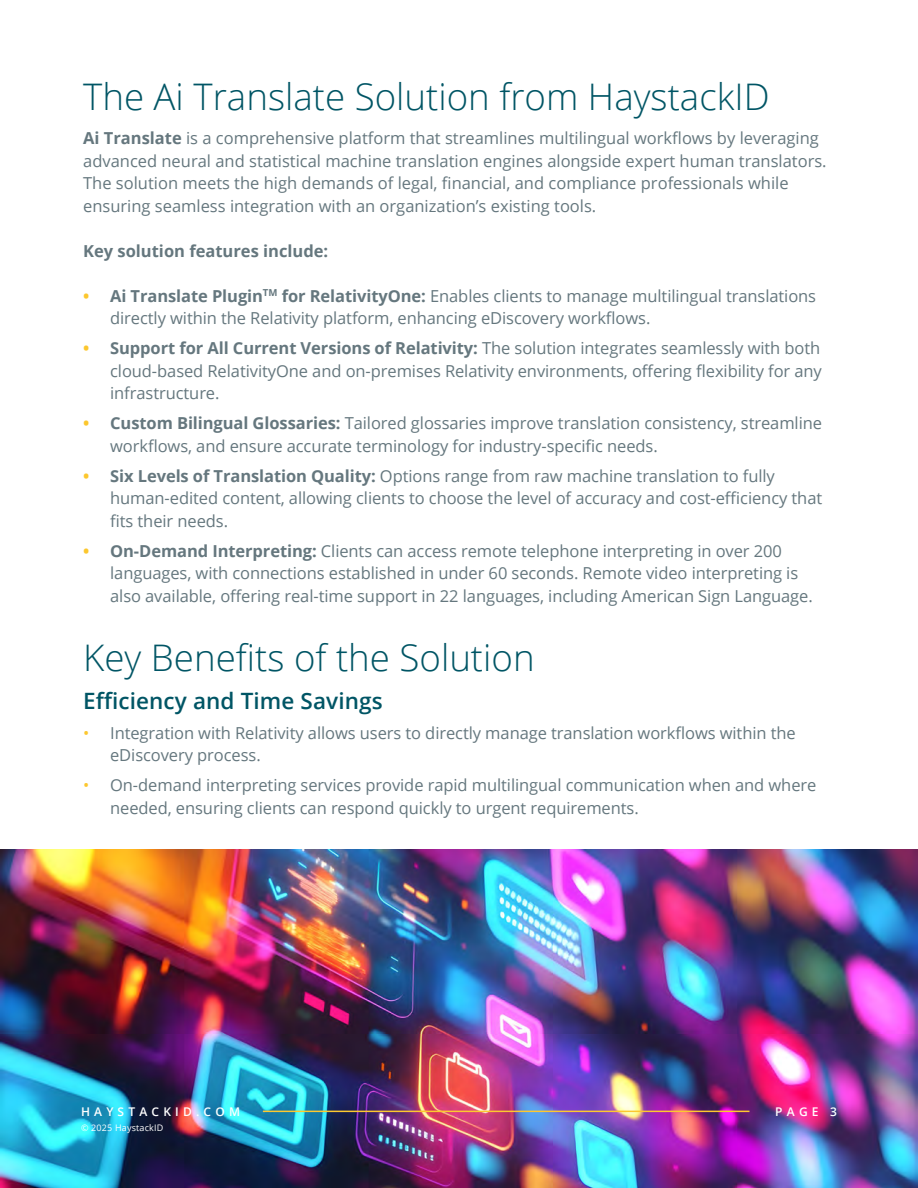
<style>
.page{position:relative;width:918px;height:1188px;background:#fff}
.page>*{position:absolute;margin:0;border:0;box-sizing:border-box;transform-origin:0 0}
.t1{font:300 36.6px "Open Sans";color:#005565}
.t2{font:600 22.5px "Open Sans";letter-spacing:.005em;color:#005565}
.t3{font:16.5px/22.5px "Open Sans";letter-spacing:-.005em;color:#65777e}
.t4{font:700 16.5px "Open Sans";color:#65777e}
.t5{font:600 12px "Open Sans";letter-spacing:.35em;color:#fff}
.t6{font:9px "Open Sans";letter-spacing:.02em;color:#fff}
.s1{font-weight:700}
.s2{font-weight:700;color:#fcc72e}
.s3{color:#fcc72e}
</style>
<div class="page">
<img style="left:0;top:850px;width:918px;height:338px">
<hr style="left:263px;top:1111px;width:486px;height:1px;background:#fdc82f">
<h1 class="t1" style="left:83px;top:71px;width:688px">The Ai Translate Solution from HaystackID</h1>
<p class="t3" style="left:83px;top:126px;width:745px"><span class="s1">Ai Translate</span> is a comprehensive platform that streamlines multilingual workflows by leveraging advanced neural and statistical machine translation engines alongside expert human translators.<br>The solution meets the high demands of legal, financial, and compliance professionals while ensuring seamless integration with an organization’s existing tools.</p>
<p class="t4" style="left:83px;top:239px;width:247px">Key solution features include:</p>
<p class="t3" style="left:110px;top:284px;width:708px;text-indent:-27px"><span class="s2">•</span> <span class="s1">Ai Translate Plugin</span><sup>TM</sup> <span class="s1">for RelativityOne:</span> Enables clients to manage multilingual translations directly within the Relativity platform, enhancing eDiscovery workflows.</p>
<p class="t3" style="left:110px;top:336px;width:713px;text-align:justify;text-indent:-27px"><span class="s2">•</span> <span class="s1">Support for All Current Versions of Relativity:</span> The solution integrates seamlessly with both cloud-based RelativityOne and on-premises Relativity environments, offering flexibility for any infrastructure.</p>
<p class="t3" style="left:110px;top:412px;width:713px;text-indent:-27px"><span class="s2">•</span> <span class="s1">Custom Bilingual Glossaries:</span> Tailored glossaries improve translation consistency, streamline workflows, and ensure accurate terminology for industry-specific needs.</p>
<p class="t3" style="left:110px;top:464px;width:714px;text-indent:-27px"><span class="s2">•</span> <span class="s1">Six Levels of Translation Quality:</span> Options range from raw machine translation to fully human-edited content, allowing clients to choose the level of accuracy and cost-efficiency that fits their needs.</p>
<p class="t3" style="left:110px;top:539px;width:704px;text-indent:-27px"><span class="s2">•</span> <span class="s1">On-Demand Interpreting:</span> Clients can access remote telephone interpreting in over 200 languages, with connections established in under 60 seconds. Remote video interpreting is also available, offering real-time support in 22 languages, including American Sign Language.</p>
<h1 class="t1" style="left:83px;top:632px;width:453px">Key Benefits of the Solution</h1>
<h2 class="t2" style="left:83px;top:685px;width:301px">Efficiency and Time Savings</h2>
<p class="t3" style="left:110px;top:721px;width:687px;text-indent:-27px"><span class="s3">•</span> Integration with Relativity allows users to directly manage translation workflows within the eDiscovery process.</p>
<p class="t3" style="left:110px;top:774px;width:708px;text-indent:-27px"><span class="s3">•</span> On-demand interpreting services provide rapid multilingual communication when and where needed, ensuring clients can respond quickly to urgent requirements.</p>
<p class="t5" style="left:81px;top:1104px;width:161px">HAYSTACKID.COM</p>
<p class="t5" style="left:775px;top:1104px;width:63px">PAGE 3</p>
<p class="t6" style="left:81px;top:1122px;width:84px">© 2025 HaystackID</p>
</div>
